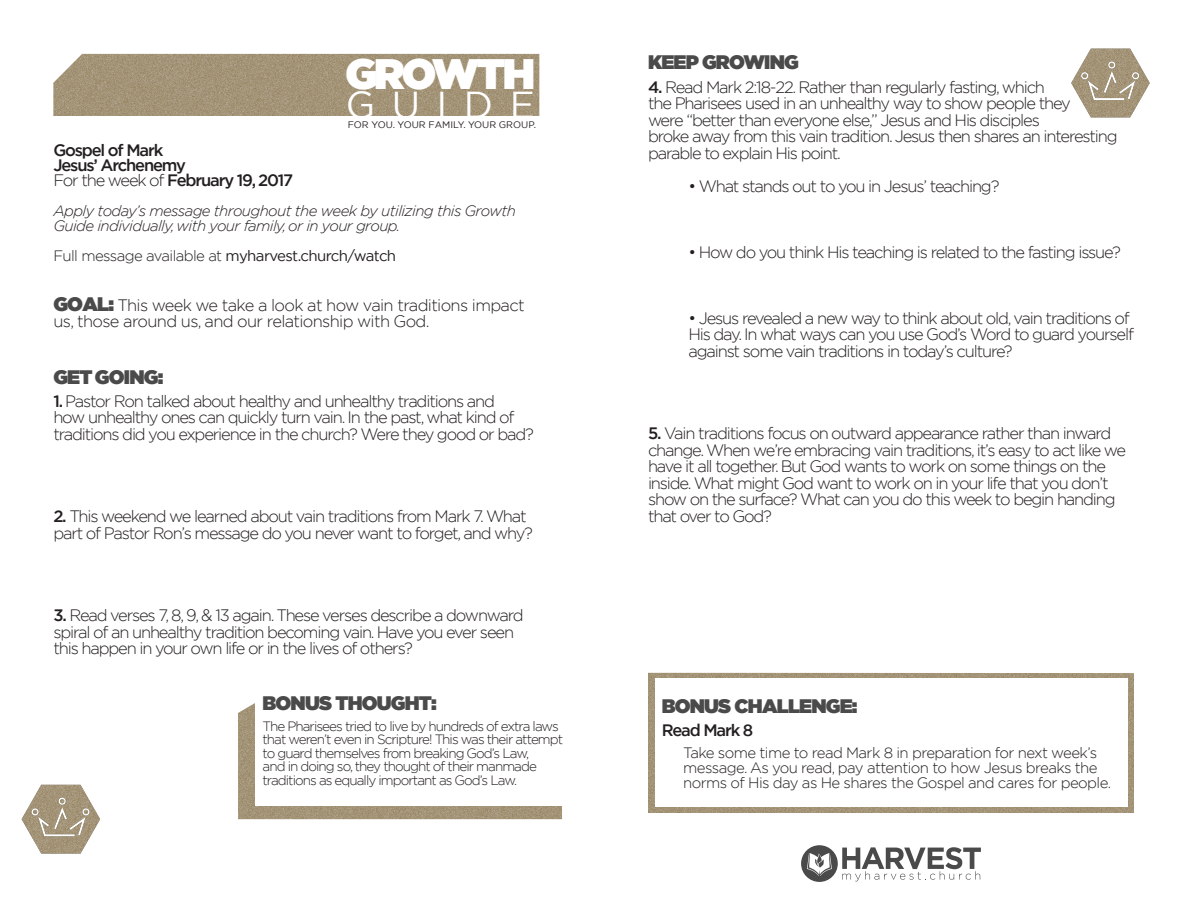
<style>
.page{position:relative;width:1188px;height:918px;background:#fff}
.page>*{position:absolute;margin:0;border:0;box-sizing:border-box;transform-origin:0 0}
.t1{font:900 42.45px "Gotham";letter-spacing:-.06em;color:#fff}
.t2{font:37.5px "Gotham";letter-spacing:.44em;color:#fff}
.t3{font:900 19.5px "Gotham";letter-spacing:-.04em;color:#4a4a4a}
.body_text{font:300 16.5px/16.5px "Gotham";letter-spacing:-.07em;color:#231f20}
.body_text-2{font:300 16.5px/16.5px "Gotham";letter-spacing:-.04em;color:#231f20}
.body_text-3{font:500 16.5px "Gotham";letter-spacing:-.07em;color:#231f20}
.indented{font:300 15px/15px "Gotham";letter-spacing:-.04em;color:#231f20}
.body_text-4{font:italic 300 15px/15px "Gotham";letter-spacing:-.04em;color:#231f20}
.body_text-5{font:300 15px "Gotham";letter-spacing:-.04em;color:#231f20}
.body_text-6{font:300 13.5px/13.5px "Gotham";letter-spacing:-.07em;color:#231f20}
.t4{font:9.45px "Gotham";color:#231f20}
.s1{font-weight:300}
.s2{font-weight:400}
.s3{font-weight:900;font-size:19.5px;color:#4a4a4a}
.s4{font-weight:500}
</style>
<div class="page">
<svg style="left:801px;top:845px;width:180px;height:37px"></svg>
<img style="left:648px;top:673px;width:486px;height:140px">
<div style="left:655px;top:679px;width:472px;height:128px;background:#fff"></div>
<img style="left:1071px;top:49px;width:79px;height:68px">
<img style="left:53px;top:54px;width:486px;height:62px">
<img style="left:22px;top:785px;width:78px;height:69px">
<img style="left:238px;top:703px;width:324px;height:116px">
<div style="left:256px;top:681px;width:315px;height:124px;background:#fff"></div>
<p class="t1" style="left:345px;top:43px;width:191px">GROWTH</p>
<p class="t2" style="left:346px;top:80px;width:191px">GUIDE</p>
<p class="t4" style="left:348px;top:118px;width:190px">FOR YOU. YOUR FAMILY. YOUR GROUP.</p>
<p class="body_text-3" style="left:53px;top:140px;width:111px">Gospel of Mark</p>
<p class="body_text-3" style="left:53px;top:155px;width:134px">Jesus’ Archenemy</p>
<p class="body_text-3" style="left:53px;top:170px;width:241px"><span class="s1">For the week of</span> February 19, 2017</p>
<p class="body_text-4" style="left:53px;top:203px;width:464px">Apply today’s message throughout the week by utilizing this Growth<br>Guide individually, with your family, or in your group.</p>
<p class="body_text-5" style="left:53px;top:247px;width:344px">Full message available at <span class="s2">myharvest.church/watch</span></p>
<p class="body_text-2" style="left:53px;top:296px;width:473px"><span class="s3">GOAL:</span> This week we take a look at how vain traditions impact us, those around us, and our relationship with God.</p>
<p class="t3" style="left:53px;top:363px;width:112px">GET GOING:</p>
<p class="body_text" style="left:53px;top:392px;width:482px"><span class="s4">1.</span> Pastor Ron talked about healthy and unhealthy traditions and<br>how unhealthy ones can quickly turn vain. In the past, what kind of traditions did you experience in the church? Were they good or bad?</p>
<p class="body_text" style="left:53px;top:508px;width:481px"><span class="s4">2.</span> This weekend we learned about vain traditions from Mark 7. What part of Pastor Ron’s message do you never want to forget, and why?</p>
<p class="body_text" style="left:53px;top:607px;width:472px"><span class="s4">3.</span> Read verses 7, 8, 9, &amp; 13 again. These verses describe a downward spiral of an unhealthy tradition becoming vain. Have you ever seen this happen in your own life or in the lives of others?</p>
<p class="t3" style="left:263px;top:689px;width:176px">BONUS THOUGHT:</p>
<p class="body_text-6" style="left:263px;top:719px;width:302px">The Pharisees tried to live by hundreds of extra laws that weren’t even in Scripture! This was their attempt to guard themselves from breaking God’s Law,<br>and in doing so, they thought of their manmade traditions as equally important as God’s Law.</p>
<p class="t3" style="left:648px;top:49px;width:152px">KEEP GROWING</p>
<p class="body_text" style="left:648px;top:78px;width:471px"><span class="s4">4.</span> Read Mark 2:18-22. Rather than regularly fasting, which<br>the Pharisees used in an unhealthy way to show people they<br>were “better than everyone else,” Jesus and His disciples<br>broke away from this vain tradition. Jesus then shares an interesting parable to explain His point.</p>
<p class="body_text" style="left:689px;top:177px;width:313px">• What stands out to you in Jesus’ teaching?</p>
<p class="body_text" style="left:689px;top:243px;width:434px">• How do you think His teaching is related to the fasting issue?</p>
<p class="body_text" style="left:689px;top:309px;width:447px">• Jesus revealed a new way to think about old, vain traditions of<br>His day. In what ways can you use God’s Word to guard yourself against some vain traditions in today’s culture?</p>
<p class="body_text" style="left:648px;top:425px;width:480px"><span class="s4">5.</span> Vain traditions focus on outward appearance rather than inward change. When we’re embracing vain traditions, it’s easy to act like we have it all together. But God wants to work on some things on the inside. What might God want to work on in your life that you don’t show on the surface? What can you do this week to begin handing that over to God?</p>
<p class="t3" style="left:662px;top:692px;width:197px">BONUS CHALLENGE:</p>
<p class="body_text-3" style="left:662px;top:720px;width:93px">Read Mark 8</p>
<p class="indented" style="left:683px;top:745px;width:429px">Take some time to read Mark 8 in preparation for next week’s message. As you read, pay attention to how Jesus breaks the norms of His day as He shares the Gospel and cares for people.</p>
</div>
